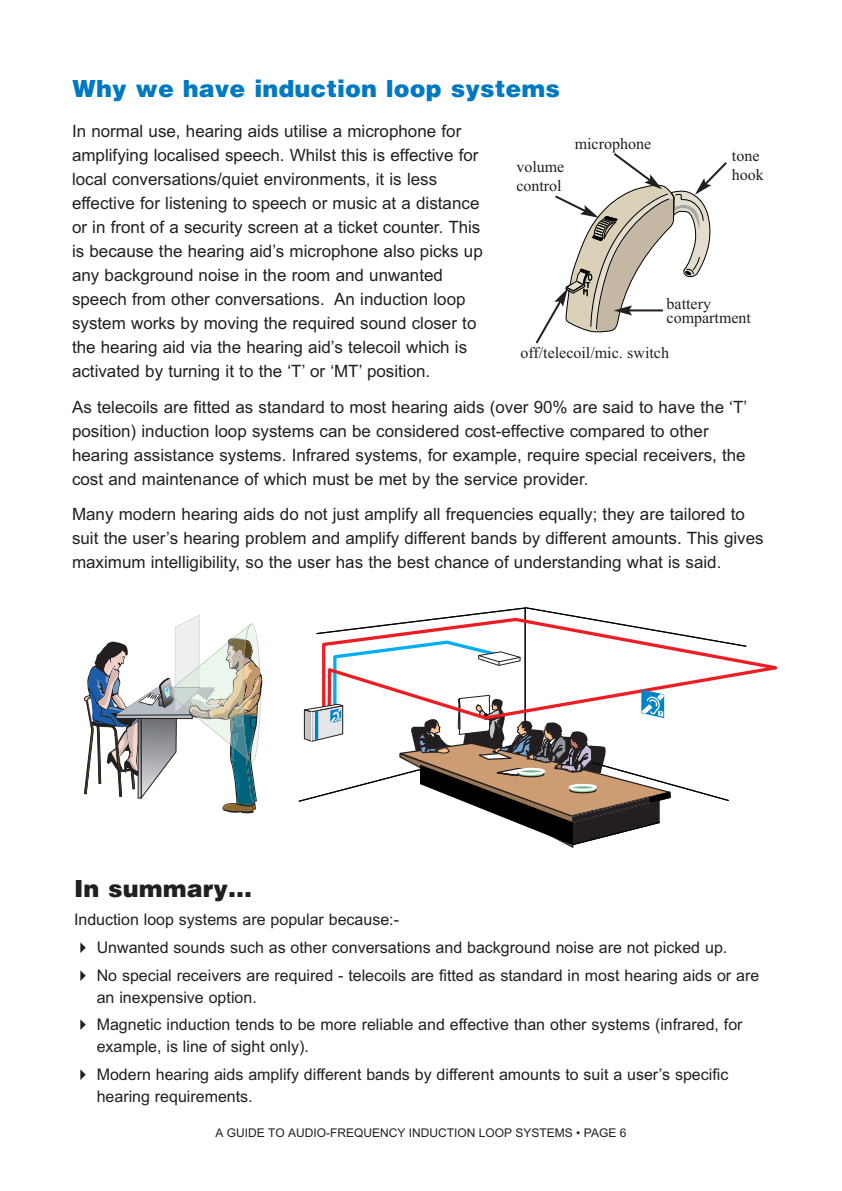
<style>
.page{position:relative;width:842px;height:1191px;background:#fff}
.page>*{position:absolute;margin:0;border:0;box-sizing:border-box;transform-origin:0 0}
.t1{font:900 24px "Helvetica";color:#0079c2}
.t2{font:900 24px "Helvetica";color:#231f20}
.t3{font:17px/24px "Arial";color:#231f20}
.t4{font:16px/22px "Arial";color:#231f20}
.t5{font:16px/19.2px "Times New Roman";color:#231f20}
.t6{font:12px "Arial";color:#231f20}
</style>
<div class="page">
<svg style="left:84px;top:614px;width:178px;height:199px"></svg>
<svg style="left:748px;top:661px;width:29px;height:14px"></svg>
<svg style="left:299px;top:607px;width:449px;height:241px"></svg>
<svg style="left:535px;top:153px;width:192px;height:191px"></svg>
<h1 class="t1" style="left:72px;top:75px;width:489px">Why we have induction loop systems</h1>
<p class="t3" style="left:72px;top:119px;width:412px">In normal use, hearing aids utilise a microphone for amplifying localised speech. Whilst this is effective for local conversations/quiet environments, it is less effective for listening to speech or music at a distance or in front of a security screen at a ticket counter. This is because the hearing aid’s microphone also picks up any background noise in the room and unwanted speech from other conversations. An induction loop system works by moving the required sound closer to the hearing aid via the hearing aid’s telecoil which is activated by turning it to the ‘T’ or ‘MT’ position.</p>
<p class="t3" style="left:72px;top:395px;width:677px">As telecoils are fitted as standard to most hearing aids (over 90% are said to have the ‘T’ position) induction loop systems can be considered cost-effective compared to other hearing assistance systems. Infrared systems, for example, require special receivers, the cost and maintenance of which must be met by the service provider.</p>
<p class="t3" style="left:72px;top:502px;width:693px">Many modern hearing aids do not just amplify all frequencies equally; they are tailored to suit the user’s hearing problem and amplify different bands by different amounts. This gives maximum intelligibility, so the user has the best chance of understanding what is said.</p>
<p class="t5" style="left:575px;top:133px;width:78px">microphone</p>
<p class="t5" style="left:732px;top:145px;width:33px">tone hook</p>
<p class="t5" style="left:516px;top:157px;width:49px">volume control</p>
<p class="t5" style="left:667px;top:296px;width:86px;line-height:14px">battery compartment</p>
<p class="t5" style="left:520px;top:343px;width:150px">off/telecoil/mic. switch</p>
<h1 class="t2" style="left:74px;top:875px;width:180px">In summary...</h1>
<p class="t4" style="left:74px;top:908px;width:327px">Induction loop systems are popular because:-</p>
<p class="t4" style="left:74px;top:936px;width:655px">✔ Unwanted sounds such as other conversations and background noise are not picked up.</p>
<p class="t4" style="left:97px;top:964px;width:664px;text-indent:-23px">✔ No special receivers are required - telecoils are fitted as standard in most hearing aids or are an inexpensive option.</p>
<p class="t4" style="left:97px;top:1013px;width:647px;text-indent:-23px">✔ Magnetic induction tends to be more reliable and effective than other systems (infrared, for example, is line of sight only).</p>
<p class="t4" style="left:97px;top:1063px;width:633px;text-indent:-23px">✔ Modern hearing aids amplify different bands by different amounts to suit a user’s specific hearing requirements.</p>
<p class="t6" style="left:216px;top:1126px;width:412px">A GUIDE TO AUDIO-FREQUENCY INDUCTION LOOP SYSTEMS • PAGE 6</p>
</div>
